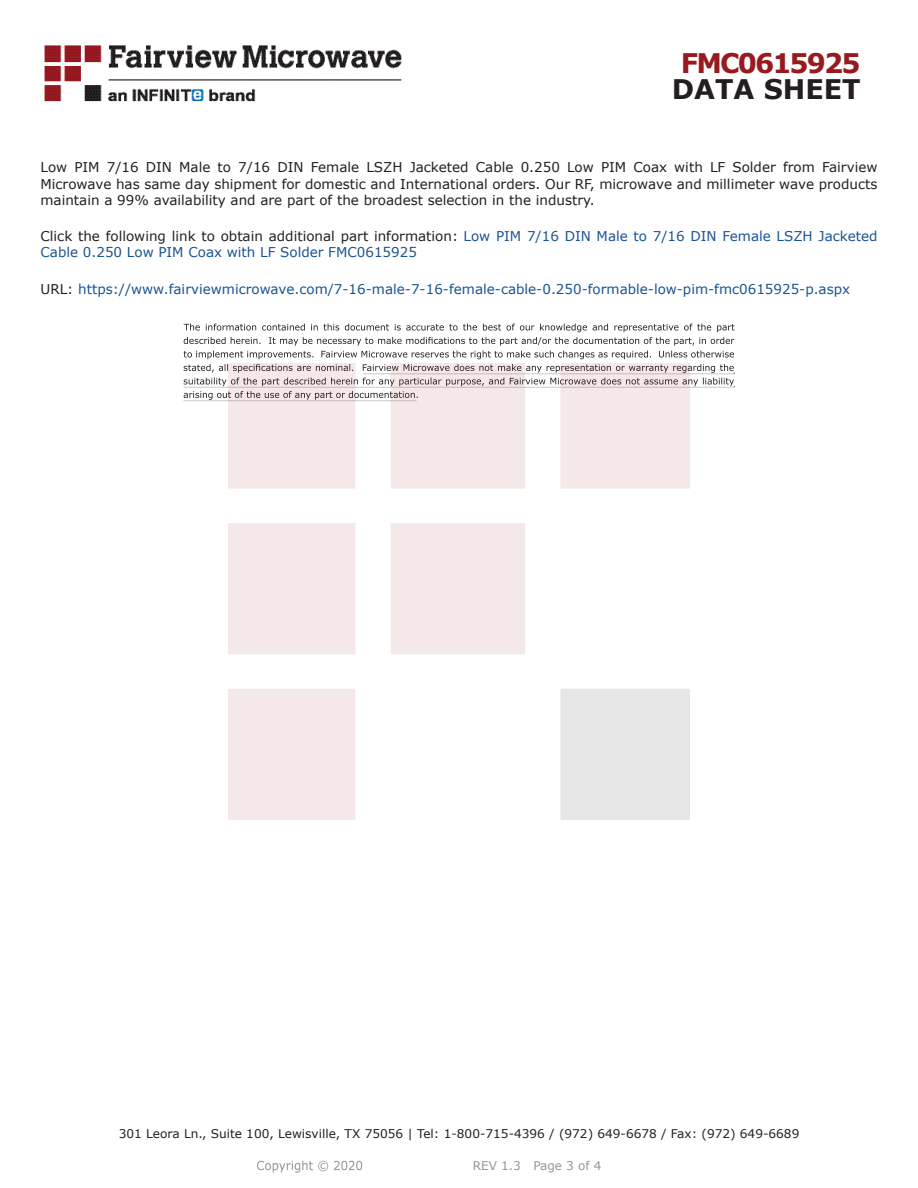
<style>
.page{position:relative;width:918px;height:1188px;background:#fff}
.page>*{position:absolute;margin:0;border:0;box-sizing:border-box;transform-origin:0 0}
.FM{font:700 27px "Verdana";letter-spacing:-.07em;color:#981a1e}
.t1{font:700 27px "Verdana";color:#231f20}
.Web_Description_Para{font:13.5px/16.2px "Verdana";color:#231f20;text-align:justify}
.Web_Description_Para-2{font:13.5px/16.2px "Verdana";color:#1a5392}
.URL_para{font:13.5px "Verdana";color:#1a5392}
.t2{font:12px "Verdana";color:#231f20}
.REV_Info{font:12px "Verdana";color:#939598}
.s1{color:#231f20}
</style>
<div class="page">
<svg style="left:184px;top:324px;width:551px;height:76px"></svg>
<hr style="left:363px;top:373px;width:372px;height:1px;background:#231f20">
<hr style="left:183px;top:387px;width:551px;height:1px;background:#231f20">
<hr style="left:183px;top:400px;width:234px;height:1px;background:#231f20">
<img style="left:257px;top:1160px;width:106px;height:13px">
<img style="left:228px;top:364px;width:462px;height:456px">
<img style="left:44px;top:45px;width:358px;height:57px">
<p class="FM" style="left:681px;top:44px;width:182px">FMC0615925</p>
<p class="t1" style="left:672px;top:70px;width:191px">DATA SHEET</p>
<p class="Web_Description_Para" style="left:40px;top:159px;width:839px">Low PIM 7/16 DIN Male to 7/16 DIN Female LSZH Jacketed Cable 0.250 Low PIM Coax with LF Solder from Fairview Microwave has same day shipment for domestic and International orders. Our RF, microwave and millimeter wave products maintain a 99% availability and are part of the broadest selection in the industry.</p>
<p class="Web_Description_Para-2" style="left:40px;top:228px;width:839px"><span class="s1">Click the following link to obtain additional part information:</span> Low PIM 7/16 DIN Male to 7/16 DIN Female LSZH Jacketed<br>Cable 0.250 Low PIM Coax with LF Solder FMC0615925</p>
<p class="URL_para" style="left:40px;top:280px;width:811px"><span class="s1">URL:</span> https://www.fairviewmicrowave.com/7-16-male-7-16-female-cable-0.250-formable-low-pim-fmc0615925-p.aspx</p>
<p class="t2" style="left:119px;top:1125px;width:682px">301 Leora Ln., Suite 100, Lewisville, TX 75056 | Tel: 1-800-715-4396 / (972) 649-6678 / Fax: (972) 649-6689</p>
<p class="REV_Info" style="left:473px;top:1157px;width:130px">REV 1.3 Page 3 of 4</p>
</div>
